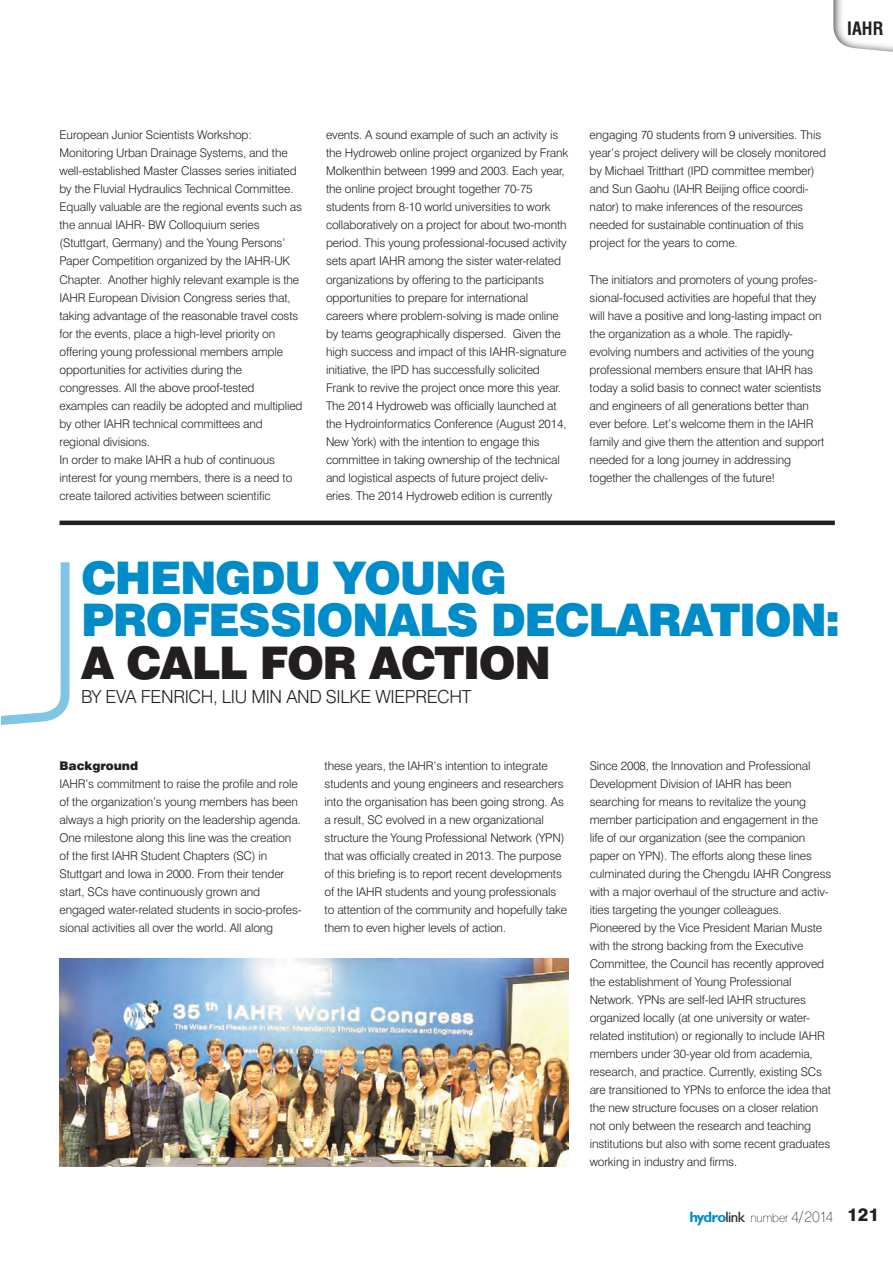
<style>
.page{position:relative;width:893px;height:1263px;background:#fff}
.page>*{position:absolute;margin:0;border:0;box-sizing:border-box;transform-origin:0 0}
.t1{font:900 45px/42px "Swiss 721 BT";letter-spacing:-.03em;color:#008bc9}
.t2{font:900 45px "Swiss 721 BT";letter-spacing:-.03em;color:#231f20}
.t3{font:300 18px "Swiss 721 BT";letter-spacing:-.02em;color:#231f20}
.t4{font:700 condensed 18px "Swiss 721 BT";color:#231f20}
.t5{font:300 12px/18px "Swiss 721 BT";letter-spacing:-.01em;color:#231f20}
.t6{font:100 12px "Swiss 721 BT";letter-spacing:-.015em;color:#231f20}
.t7{font:900 12px "Swiss 721 BT";letter-spacing:-.005em;color:#231f20}
.s1{font-family:"Gill Sans";font-weight:700;font-size:15px;color:#008bc9}
.s2{font-family:"Gill Sans";font-weight:400;font-size:15px}
.s3{font-size:15px}
.s4{font-weight:800;font-size:18px}
</style>
<div class="page">
<svg style="left:833px;top:0;width:60px;height:52px"></svg>
<hr style="left:60px;top:521px;width:775px;height:4px;background:#231f20">
<svg style="left:1px;top:562px;width:69px;height:163px"></svg>
<img style="left:60px;top:959px;width:508px;height:207px">
<h2 class="t4" style="left:847px;top:22px;width:37px">IAHR</h2>
<p class="t5" style="left:60px;top:127px;width:245px">European Junior Scientists Workshop:<br>Monitoring Urban Drainage Systems, and the well-established Master Classes series initiated by the Fluvial Hydraulics Technical Committee.<br>Equally valuable are the regional events such as the annual IAHR- BW Colloquium series (Stuttgart, Germany) and the Young Persons’ Paper Competition organized by the IAHR-UK Chapter. Another highly relevant example is the IAHR European Division Congress series that, taking advantage of the reasonable travel costs for the events, place a high-level priority on offering young professional members ample opportunities for activities during the congresses. All the above proof-tested examples can readily be adopted and multiplied by other IAHR technical committees and regional divisions.<br>In order to make IAHR a hub of continuous interest for young members, there is a need to create tailored activities between scientific</p>
<p class="t5" style="left:326px;top:127px;width:244px">events. A sound example of such an activity is the Hydroweb online project organized by Frank Molkenthin between 1999 and 2003. Each year, the online project brought together 70-75 students from 8-10 world universities to work collaboratively on a project for about two-month period. This young professional-focused activity sets apart IAHR among the sister water-related organizations by offering to the participants opportunities to prepare for international careers where problem-solving is made online by teams geographically dispersed. Given the high success and impact of this IAHR-signature initiative, the IPD has successfully solicited Frank to revive the project once more this year.<br>The 2014 Hydroweb was officially launched at the Hydroinformatics Conference (August 2014, New York) with the intention to engage this committee in taking ownership of the technical and logistical aspects of future project deliv&shy;eries. The 2014 Hydroweb edition is currently</p>
<p class="t5" style="left:590px;top:127px;width:238px">engaging 70 students from 9 universities. This year’s project delivery will be closely monitored by Michael Tritthart (IPD committee member) and Sun Gaohu (IAHR Beijing office coordi&shy;nator) to make inferences of the resources needed for sustainable continuation of this project for the years to come.</p>
<p class="t5" style="left:590px;top:271px;width:236px">The initiators and promoters of young profes&shy;sional-focused activities are hopeful that they will have a positive and long-lasting impact on the organization as a whole. The rapidly&shy;evolving numbers and activities of the young professional members ensure that IAHR has today a solid basis to connect water scientists and engineers of all generations better than ever before. Let’s welcome them in the IAHR family and give them the attention and support needed for a long journey in addressing together the challenges of the future!</p>
<h1 class="t1" style="left:81px;top:562px;width:761px">CHENGDU YOUNG<br>PROFESSIONALS DECLARATION:</h1>
<h1 class="t2" style="left:81px;top:646px;width:472px">A CALL FOR ACTION</h1>
<h2 class="t3" style="left:81px;top:690px;width:392px">BY EVA FENRICH, LIU MIN AND SILKE WIEPRECHT</h2>
<p class="t7" style="left:60px;top:761px;width:80px">Background</p>
<p class="t5" style="left:60px;top:775px;width:244px">IAHR’s commitment to raise the profile and role of the organization’s young members has been always a high priority on the leadership agenda.<br>One milestone along this line was the creation of the first IAHR Student Chapters (SC) in Stuttgart and Iowa in 2000. From their tender start, SCs have continuously grown and engaged water-related students in socio-profes&shy;sional activities all over the world. All along</p>
<p class="t5" style="left:325px;top:757px;width:244px">these years, the IAHR’s intention to integrate students and young engineers and researchers into the organisation has been going strong. As a result, SC evolved in a new organizational structure the Young Professional Network (YPN) that was officially created in 2013. The purpose of this briefing is to report recent developments of the IAHR students and young professionals to attention of the community and hopefully take them to even higher levels of action.</p>
<p class="t5" style="left:590px;top:757px;width:243px">Since 2008, the Innovation and Professional Development Division of IAHR has been searching for means to revitalize the young member participation and engagement in the life of our organization (see the companion paper on YPN). The efforts along these lines culminated during the Chengdu IAHR Congress with a major overhaul of the structure and activ&shy;ities targeting the younger colleagues.<br>Pioneered by the Vice President Marian Muste with the strong backing from the Executive Committee, the Council has recently approved the establishment of Young Professional Network. YPNs are self-led IAHR structures organized locally (at one university or water&shy;related institution) or regionally to include IAHR members under 30-year old from academia, research, and practice. Currently, existing SCs are transitioned to YPNs to enforce the idea that the new structure focuses on a closer relation not only between the research and teaching institutions but also with some recent graduates working in industry and firms.</p>
<p class="t6" style="left:689px;top:1213px;width:191px"><span class="s1">hydro</span><span class="s2">link</span> number <span class="s3">4/2014</span> <span class="s4">121</span></p>
</div>
